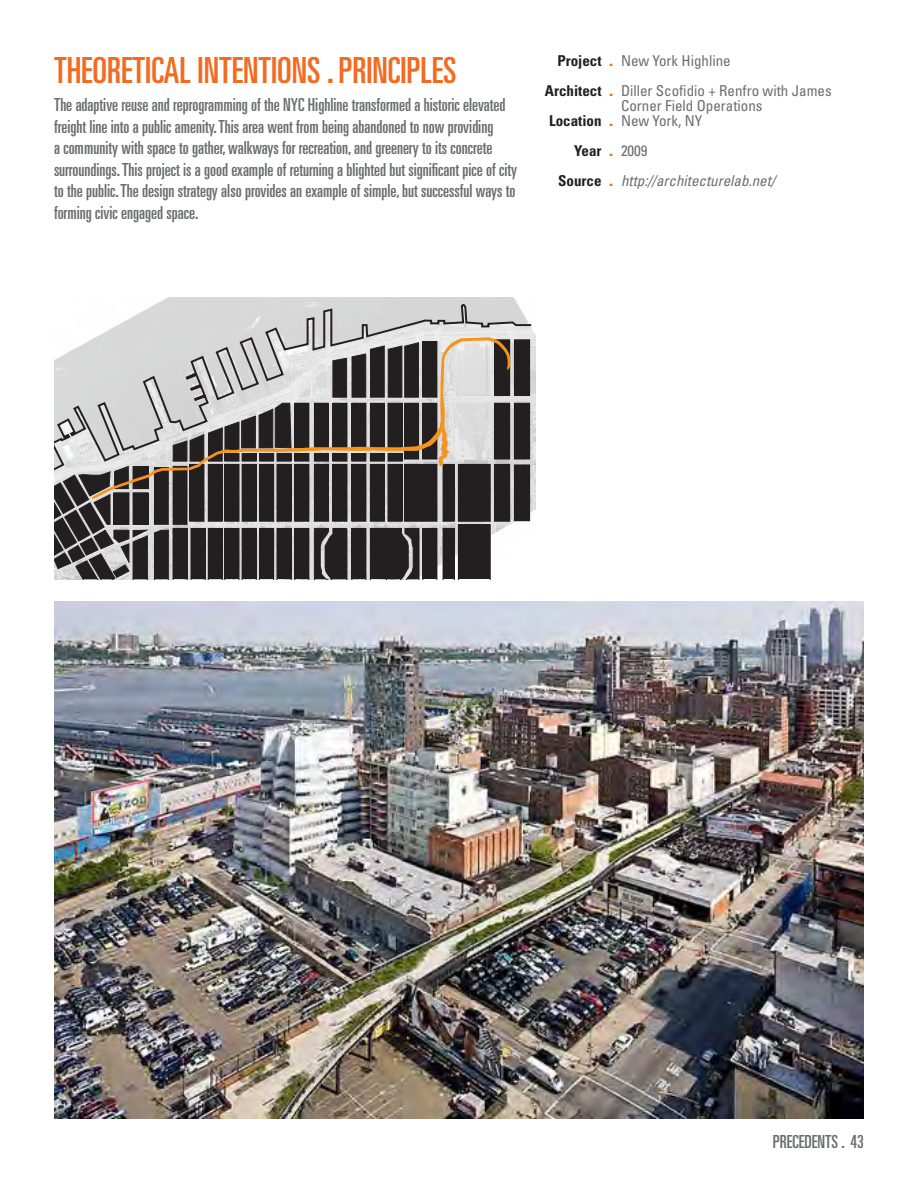
<style>
.page{position:relative;width:918px;height:1188px;background:#fff}
.page>*{position:absolute;margin:0;border:0;box-sizing:border-box;transform-origin:0 0}
.t1{font:ultra-condensed 36px "Univers";color:#f36a21}
.t2{font:ultra-condensed 18px/21.6px "Univers";color:#6c6d70}
.Project_Info{font:condensed 15px/15px "Univers";color:#6c6d70}
.t3{font:700 condensed 15px/30px "Univers";color:#231f20;text-align:right}
.Project_Info-2{font:italic condensed 15px "Univers";color:#6c6d70}
.t4{font:900 15px/30px "Univers";color:#f36a21;text-align:justify}
</style>
<div class="page">
<img style="left:54px;top:602px;width:810px;height:517px">
<img style="left:158px;top:297px;width:378px;height:238px">
<svg style="left:96px;top:303px;width:437px;height:172px;background:#d3d3d3"></svg>
<div style="left:495px;top:464px;width:15px;height:57px;background:#231f20"></div>
<div style="left:494px;top:464px;width:16px;height:58px;border:1px solid #231f20"></div>
<div style="left:514px;top:403px;width:16px;height:56px;background:#231f20"></div>
<div style="left:514px;top:340px;width:16px;height:56px;background:#231f20"></div>
<div style="left:514px;top:465px;width:16px;height:56px;background:#231f20"></div>
<svg style="left:87px;top:337px;width:423px;height:162px;background:#857f7b"></svg>
<svg style="left:54px;top:342px;width:437px;height:237px;background:#7a7675"></svg>
<p class="t1" style="left:54px;top:49px;width:404px">THEORETICAL INTENTIONS . PRINCIPLES</p>
<p class="t2" style="left:54px;top:94px;width:465px">The adaptive reuse and reprogramming of the NYC Highline transformed a historic elevated freight line into a public amenity. This area went from being abandoned to now providing<br>a community with space to gather, walkways for recreation, and greenery to its concrete surroundings. This project is a good example of returning a blighted but significant pice of city to the public. The design strategy also provides an example of simple, but successful ways to forming civic engaged space.</p>
<p class="t3" style="left:545px;top:45px;width:58px">Project<br>Architect<br>Location<br>Year<br>Source</p>
<p class="t4" style="left:609px;top:45px;width:6px">. . . . .</p>
<p class="Project_Info" style="left:621px;top:53px;width:111px">New York Highline</p>
<p class="Project_Info" style="left:621px;top:83px;width:212px">Diller Scofidio + Renfro with James<br>Corner Field Operations</p>
<p class="Project_Info" style="left:621px;top:113px;width:83px">New York, NY</p>
<p class="Project_Info" style="left:621px;top:143px;width:28px">2009</p>
<p class="Project_Info-2" style="left:621px;top:171px;width:156px">http://architecturelab.net/</p>
<p class="t2" style="left:773px;top:1131px;width:93px">PRECEDENTS . 43</p>
</div>
